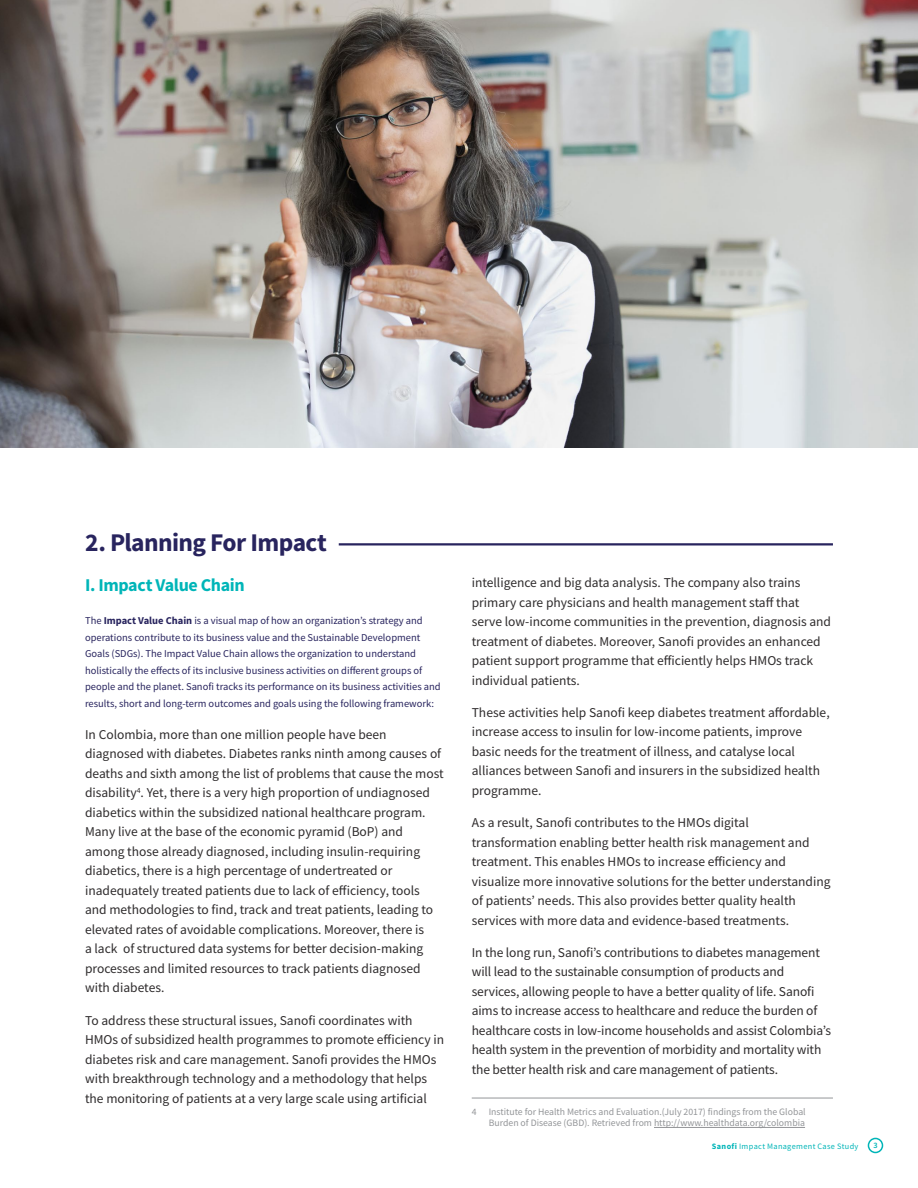
<style>
.page{position:relative;width:918px;height:1188px;background:#fff}
.page>*{position:absolute;margin:0;border:0;box-sizing:border-box;transform-origin:0 0}
.Header_1B{font:700 25.5px "Source Sans Pro";letter-spacing:-.025em;color:#28245e}
.Header_2{font:700 18px "Source Sans Pro";letter-spacing:-.02em;color:#00b5b8}
.Body_text{font:13.5px/19.5px "Source Sans Pro";color:#2e2b2c}
.Body_text-2{font:10.5px/16.5px "Source Sans Pro";color:#28245e}
.Footnote_first{font:9.75px/11.2px "Source Sans Pro";color:#939598;text-align:right}
.t1{font:8.25px "Source Sans Pro";letter-spacing:.04em;color:#00b5b8}
.t2{font:600 8.25px "Source Sans Pro";color:#00b5b8}
.s1{font-weight:700}
</style>
<div class="page">
<hr style="left:339px;top:543px;width:494px;height:2px;background:#28245e">
<img style="left:0;top:0;width:918px;height:447px">
<hr style="left:472px;top:1098px;width:361px;height:1px;background:#939598">
<hr style="left:654px;top:1127px;width:151px;height:1px;background:#939598">
<div style="left:868px;top:1138px;width:15px;height:15px;border:2px solid #00b5b8;border-radius:50%"></div>
<p class="Header_1B" style="left:85px;top:526px;width:244px">2. Planning For Impact</p>
<p class="Header_2" style="left:85px;top:572px;width:161px">I. Impact Value Chain</p>
<p class="Body_text-2" style="left:85px;top:612px;width:357px">The <span class="s1">Impact Value Chain</span> is a visual map of how an organization’s strategy and operations contribute to its business value and the Sustainable Development Goals (SDGs). The Impact Value Chain allows the organization to understand holistically the effects of its inclusive business activities on different groups of people and the planet. Sanofi tracks its performance on its business activities and results, short and long-term outcomes and goals using the following framework:</p>
<p class="Body_text" style="left:85px;top:724px;width:360px">In Colombia, more than one million people have been diagnosed with diabetes. Diabetes ranks ninth among causes of deaths and sixth among the list of problems that cause the most disability<sup>4</sup>. Yet, there is a very high proportion of undiagnosed diabetics within the subsidized national healthcare program.<br>Many live at the base of the economic pyramid (BoP) and among those already diagnosed, including insulin-requiring diabetics, there is a high percentage of undertreated or inadequately treated patients due to lack of efficiency, tools and methodologies to find, track and treat patients, leading to elevated rates of avoidable complications. Moreover, there is<br>a lack of structured data systems for better decision-making processes and limited resources to track patients diagnosed with diabetes.</p>
<p class="Body_text" style="left:85px;top:1010px;width:361px">To address these structural issues, Sanofi coordinates with HMOs of subsidized health programmes to promote efficiency in diabetes risk and care management. Sanofi provides the HMOs with breakthrough technology and a methodology that helps the monitoring of patients at a very large scale using artificial</p>
<p class="Body_text" style="left:472px;top:573px;width:361px">intelligence and big data analysis. The company also trains primary care physicians and health management staff that serve low-income communities in the prevention, diagnosis and treatment of diabetes. Moreover, Sanofi provides an enhanced patient support programme that efficiently helps HMOs track individual patients.</p>
<p class="Body_text" style="left:472px;top:703px;width:359px">These activities help Sanofi keep diabetes treatment affordable, increase access to insulin for low-income patients, improve basic needs for the treatment of illness, and catalyse local alliances between Sanofi and insurers in the subsidized health programme.</p>
<p class="Body_text" style="left:472px;top:813px;width:360px">As a result, Sanofi contributes to the HMOs digital transformation enabling better health risk management and treatment. This enables HMOs to increase efficiency and visualize more innovative solutions for the better understanding of patients’ needs. This also provides better quality health services with more data and evidence-based treatments.</p>
<p class="Body_text" style="left:472px;top:943px;width:361px">In the long run, Sanofi’s contributions to diabetes management will lead to the sustainable consumption of products and services, allowing people to have a better quality of life. Sanofi aims to increase access to healthcare and reduce the burden of healthcare costs in low-income households and assist Colombia’s health system in the prevention of morbidity and mortality with the better health risk and care management of patients.</p>
<p class="Footnote_first" style="left:472px;top:1106px;width:335px">4 Institute for Health Metrics and Evaluation.(July 2017) findings from the Global<br>Burden of Disease (GBD). Retrieved from http://www.healthdata.org/colombia</p>
<p class="t1" style="left:712px;top:1141px;width:148px"><span class="s1">Sanofi</span> Impact Management Case Study</p>
<p class="t2" style="left:873px;top:1140px;width:6px">3</p>
</div>
